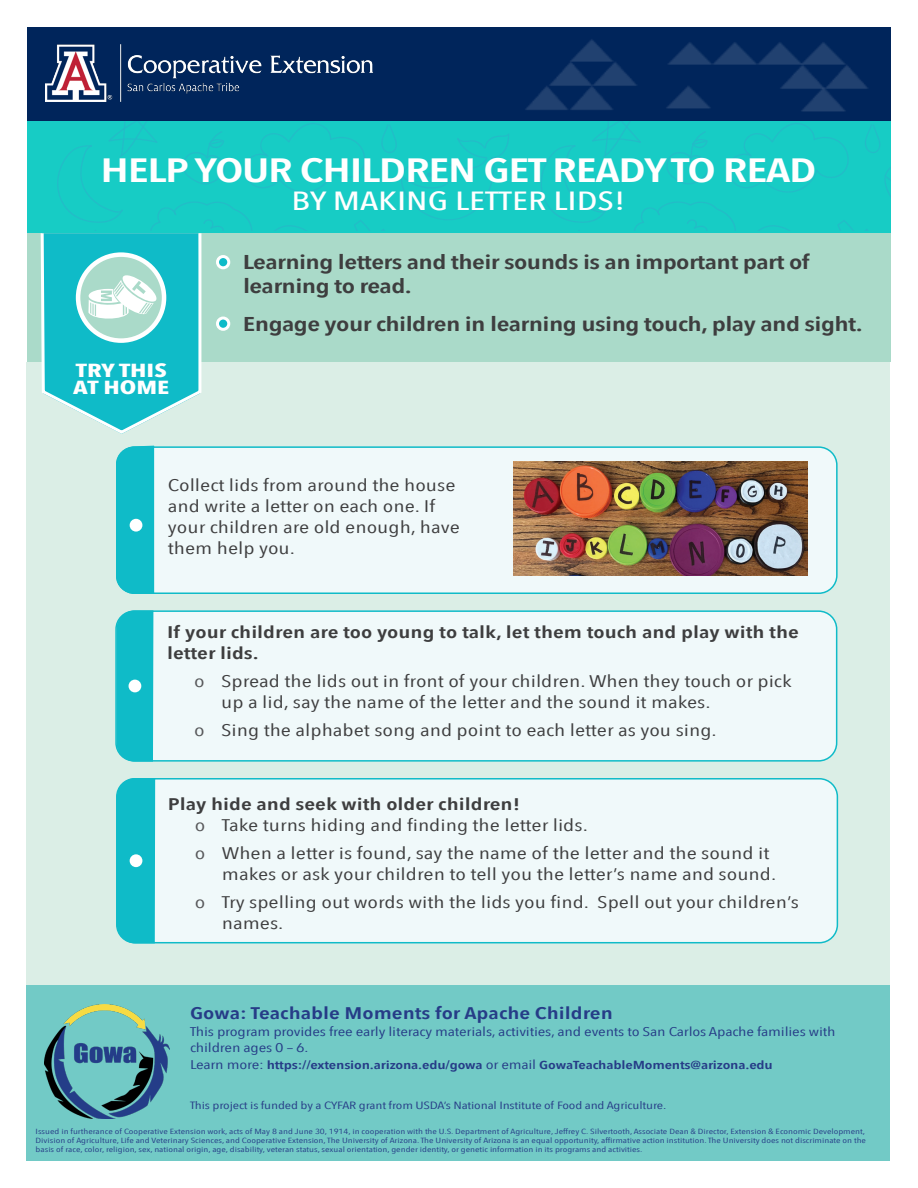
<style>
.page{position:relative;width:918px;height:1188px;background:#fff}
.page>*{position:absolute;margin:0;border:0;box-sizing:border-box;transform-origin:0 0}
.t1{font:600 33.6px "Avenir Next Condensed";letter-spacing:-.025em;color:#fff;scale:1.43 1}
.t2{font:500 26.25px "Avenir Next Condensed";color:#fff;scale:1.43 1}
.t3{font:600 19.95px/24px "Avenir Next Condensed";letter-spacing:-.02em;color:#3e3e3f;scale:1.43 1}
.t4{font:700 18.9px "Avenir Next Condensed";color:#fff;scale:1.43 1}
.t5{font:16.8px/21px "Avenir Next Condensed";color:#3e3e3f;scale:1.43 1}
.t6{font:600 16.8px/21px "Avenir Next Condensed";color:#3e3e3f;scale:1.43 1}
.t7{font:600 16.8px "Avenir Next Condensed";color:#263c87;scale:1.43 1}
.t8{font:12.6px/16.5px "Avenir Next Condensed";letter-spacing:-.01em;color:#263c87;scale:1.43 1}
.t9{font:600 11.55px "Avenir Next Condensed";letter-spacing:-.01em;color:#263c87;scale:1.43 1}
.t10{font:10.5px "Avenir Next Condensed";letter-spacing:-.01em;color:#263c87;scale:1.43 1}
.t11{font:7.5px/9px "Avenir Next Condensed";color:#263c87;scale:1.41 1}
.s1{color:#57585a}
.s2{font-weight:400;font-size:12.6px}
</style>
<div class="page">
<div style="left:26px;top:362px;width:864px;height:692px;background:#dbeee6"></div>
<div style="left:117px;top:447px;width:720px;height:146px;background:#f0f9fa;border-radius:18px"></div>
<div style="left:116px;top:446px;width:722px;height:148px;border:2px solid #0fbbc8;border-radius:18px"></div>
<div style="left:116px;top:611px;width:721px;height:150px;background:#f0f9fa;border-radius:18px"></div>
<div style="left:115px;top:610px;width:722px;height:152px;border:2px solid #0fbbc8;border-radius:18px"></div>
<div style="left:117px;top:779px;width:720px;height:164px;background:#f0f9fa;border-radius:18px"></div>
<div style="left:116px;top:778px;width:722px;height:165px;border:2px solid #0fbbc8;border-radius:18px"></div>
<svg style="left:116px;top:610px;width:39px;height:152px;background:#1fbfcb"></svg>
<div style="left:129px;top:680px;width:12px;height:12px;background:#fff;border-radius:50%"></div>
<svg style="left:116px;top:778px;width:41px;height:166px;background:#1fbfcb"></svg>
<div style="left:130px;top:854px;width:12px;height:13px;background:#fff;border-radius:50%"></div>
<svg style="left:116px;top:445px;width:40px;height:149px;background:#20bfcb"></svg>
<div style="left:130px;top:519px;width:12px;height:13px;background:#fff;border-radius:50%"></div>
<img style="left:27px;top:27px;width:864px;height:95px">
<div style="left:27px;top:122px;width:864px;height:112px;background:#17ccc5"></div>
<img style="left:45px;top:44px;width:339px;height:57px">
<div style="left:27px;top:233px;width:864px;height:129px;background:#aadac9"></div>
<div style="left:26px;top:986px;width:864px;height:175px;background:#72cac6"></div>
<div style="left:217px;top:257px;width:12px;height:11px;background:#0fbbc8;border-radius:50%"></div>
<div style="left:216px;top:255px;width:14px;height:14px;border:3px solid #fff;border-radius:50%"></div>
<div style="left:217px;top:318px;width:12px;height:11px;background:#0fbbc8;border-radius:50%"></div>
<div style="left:216px;top:317px;width:14px;height:14px;border:3px solid #fff;border-radius:50%"></div>
<img style="left:513px;top:462px;width:294px;height:113px">
<img style="left:44px;top:1005px;width:126px;height:114px">
<svg style="left:40px;top:230px;width:162px;height:204px"></svg>
<p class="t1" style="left:100px;top:141px;width:502px">HELP YOUR CHILDREN GET READY TO READ</p>
<p class="t2" style="left:292px;top:185px;width:235px">BY MAKING LETTER LIDS!</p>
<p class="t4" style="left:76px;top:359px;width:65px">TRY THIS</p>
<p class="t4" style="left:73px;top:376px;width:69px">AT HOME</p>
<p class="t3" style="left:243px;top:250px;width:398px">Learning letters and their sounds is an important part of learning to read.</p>
<p class="t3" style="left:243px;top:311px;width:435px">Engage your children in learning using touch, play and sight.</p>
<p class="t5" style="left:168px;top:474px;width:206px">Collect lids from around the house and write a letter on each one. If your children are old enough, have them help you.</p>
<p class="t6" style="left:167px;top:622px;width:443px">If your children are too young to talk, let them touch and play with the letter lids.</p>
<p class="t5" style="left:221px;top:670px;width:400px;text-indent:-27px"><span class="s1">o</span> Spread the lids out in front of your children. When they touch or pick up a lid, say the name of the letter and the sound it makes.</p>
<p class="t5" style="left:194px;top:719px;width:367px"><span class="s1">o</span> Sing the alphabet song and point to each letter as you sing.</p>
<p class="t6" style="left:168px;top:793px;width:248px">Play hide and seek with older children!</p>
<p class="t5" style="left:195px;top:814px;width:276px"><span class="s1">o</span> Take turns hiding and finding the letter lids.</p>
<p class="t5" style="left:222px;top:842px;width:389px;text-indent:-27px"><span class="s1">o</span> When a letter is found, say the name of the letter and the sound it makes or ask your children to tell you the letter’s name and sound.</p>
<p class="t5" style="left:222px;top:891px;width:405px;text-indent:-27px"><span class="s1">o</span> Try spelling out words with the lids you find. Spell out your children’s names.</p>
<p class="t7" style="left:190px;top:999px;width:297px">Gowa: Teachable Moments for Apache Children</p>
<p class="t8" style="left:190px;top:1023px;width:453px">This program provides free early literacy materials, activities, and events to San Carlos Apache families with children ages 0 – 6.</p>
<p class="t9" style="left:190px;top:1055px;width:409px"><span class="s2">Learn more:</span> https://extension.arizona.edu/gowa <span class="s2">or email</span> GowaTeachableMoments@arizona.edu</p>
<h3 class="t10" style="left:190px;top:1096px;width:335px">This project is funded by a CYFAR grant from USDA’s National Institute of Food and Agriculture.</h3>
<p class="t11" style="left:36px;top:1126px;width:590px">Issued in furtherance of Cooperative Extension work, acts of May 8 and June 30, 1914, in cooperation with the U.S. Department of Agriculture, Jeffrey C. Silvertooth, Associate Dean &amp; Director, Extension &amp; Economic Development,<br>Division of Agriculture, Life and Veterinary Sciences, and Cooperative Extension, The University of Arizona. The University of Arizona is an equal opportunity, affirmative action institution. The University does not discriminate on the basis of race, color, religion, sex, national origin, age, disability, veteran status, sexual orientation, gender identity, or genetic information in its programs and activities.</p>
</div>
